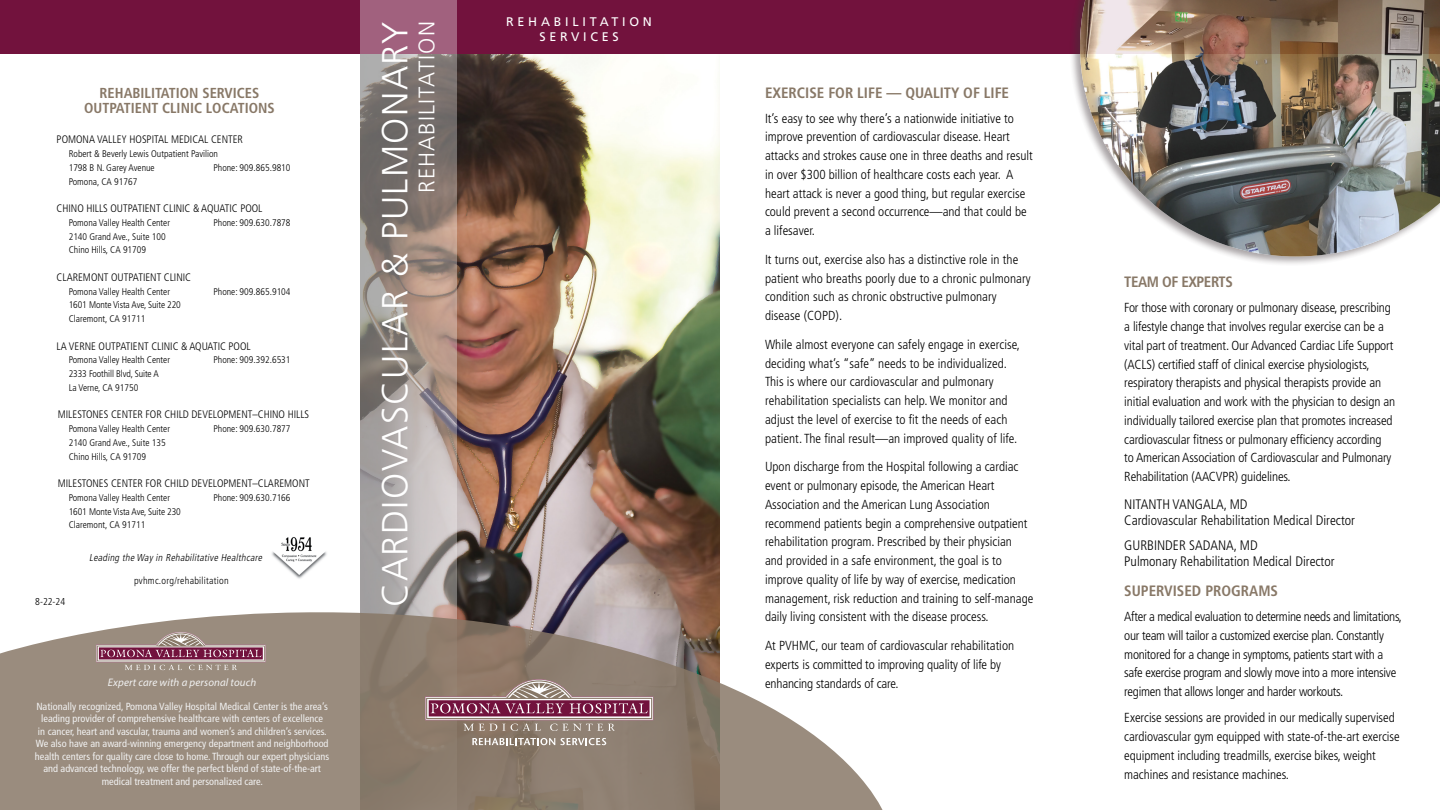
<style>
.page{position:relative;width:1440px;height:810px;background:#fff}
.page>*{position:absolute;margin:0;border:0;box-sizing:border-box;transform-origin:0 0}
.t1{font:300 36.25px "Frutiger";letter-spacing:.04em;color:#fff}
.t2{font:300 22.5px "Frutiger";letter-spacing:.05em;color:#fff}
.t3{font:700 condensed 15px "Frutiger";color:#887867}
.t4{font:700 condensed 15px "Frutiger";letter-spacing:-.03em;color:#887867}
.t5{font:700 condensed 14.5px/15.6px "Frutiger";color:#887867}
.t6{font:300 condensed 13.75px/16.2px "Frutiger";color:#000}
.t7{font:300 condensed 13.12px/18.8px "Frutiger";color:#000}
.t8{font:300 condensed 13.12px/18.8px "Frutiger";letter-spacing:-.025em;color:#000}
.t9{font:12.5px/15px "Frutiger";letter-spacing:.3em;color:#fff;text-align:center}
.t10{font:italic 11px "Myriad Pro";letter-spacing:.01em;color:#f1f1f1}
.t11{font:300 condensed 10.88px "Frutiger";color:#000}
.t12{font:condensed 10.25px/12.5px "Frutiger";color:#f1f1f1;text-align:center}
.t13{font:italic 300 condensed 10px "Frutiger";color:#000}
.t14{font:300 condensed 10px "Frutiger";letter-spacing:.025em;color:#000}
.t15{font:300 condensed 9.62px/13.8px "Frutiger";color:#000}
</style>
<div class="page">
<img style="left:456px;top:54px;width:264px;height:553px">
<div style="left:0;top:0;width:1440px;height:54px;background:#72123d"></div>
<svg style="left:360px;top:0;width:96px;height:607px;background:#9a8c8a"></svg>
<svg style="left:0;top:607px;width:883px;height:203px;fill:#9a8c7e"></svg>
<svg style="left:425px;top:679px;width:228px;height:52px;background:#997579"></svg>
<svg style="left:472px;top:738px;width:134px;height:7px"></svg>
<div style="left:1069px;top:0;width:371px;height:267px;background:#3e3236;opacity:.5"></div>
<img style="left:1080px;top:0;width:360px;height:256px">
<svg style="left:96px;top:632px;width:170px;height:38px;background:#9f7c81"></svg>
<img style="left:272px;top:537px;width:55px;height:42px">
<p class="t5" style="left:84px;top:85px;width:169px;text-indent:15px">REHABILITATION SERVICES<br>OUTPATI ENT CLINIC</p>
<p class="t5" style="left:206px;top:100px;width:40px">LOCATION</p>
<p class="t5" style="left:268px;top:100px;width:9px">S</p>
<p class="t11" style="left:57px;top:133px;width:13px">Pomona</p>
<p class="t11" style="left:97px;top:133px;width:11px">Valle</p>
<p class="t11" style="left:122px;top:133px;width:20px">y Hospital</p>
<p class="t11" style="left:171px;top:133px;width:14px">Medical</p>
<p class="t11" style="left:211px;top:133px;width:12px">Center</p>
<p class="t15" style="left:69px;top:147px;width:151px">Robert &amp; Beverly Lewis Outpatient Pavilion<br>1798 B N. Garey Avenue</p>
<p class="t15" style="left:213px;top:161px;width:79px">Phone: 909.865.9810</p>
<p class="t15" style="left:69px;top:174px;width:70px">Pomona, CA 91767</p>
<p class="t11" style="left:57px;top:202px;width:12px">Chino</p>
<p class="t11" style="left:86px;top:202px;width:11px">Hills</p>
<p class="t11" style="left:111px;top:202px;width:13px">Outpatient</p>
<p class="t11" style="left:163px;top:202px;width:6px">clinic</p>
<p class="t11" style="left:193px;top:202px;width:59px">&amp; AQUATIC Pool</p>
<p class="t15" style="left:69px;top:216px;width:103px">Pomona Valley Health Center</p>
<p class="t15" style="left:213px;top:216px;width:79px">Phone: 909.630.7878</p>
<p class="t15" style="left:69px;top:229px;width:99px">2140 Grand Ave., Suite 100<br>Chino Hills, CA 91709</p>
<p class="t11" style="left:57px;top:271px;width:13px">Claremont</p>
<p class="t11" style="left:111px;top:271px;width:13px">Outpatient</p>
<p class="t11" style="left:164px;top:271px;width:11px">Clinic</p>
<p class="t15" style="left:69px;top:284px;width:103px">Pomona Valley Health Center</p>
<p class="t15" style="left:213px;top:284px;width:79px">Phone: 909.865.9104</p>
<p class="t15" style="left:69px;top:298px;width:114px">1601 Monte Vista Ave, Suite 220<br>Claremont, CA 91711</p>
<p class="t11" style="left:57px;top:340px;width:55px">LA VERNE Outpatient</p>
<p class="t11" style="left:151px;top:340px;width:11px">Clinic</p>
<p class="t11" style="left:181px;top:340px;width:59px">&amp; AQUATIC Pool</p>
<p class="t15" style="left:69px;top:353px;width:103px">Pomona Valley Health Center</p>
<p class="t15" style="left:213px;top:353px;width:79px">Phone: 909.392.6531</p>
<p class="t15" style="left:69px;top:367px;width:91px">2333 Foothill Blvd, Suite A<br>La Verne, CA 91750</p>
<p class="t11" style="left:58px;top:408px;width:14px">Milestones</p>
<p class="t11" style="left:111px;top:408px;width:7px">center</p>
<p class="t11" style="left:146px;top:408px;width:7px">for</p>
<p class="t11" style="left:164px;top:408px;width:6px">child</p>
<p class="t11" style="left:192px;top:408px;width:7px">development</p>
<p class="t11" style="left:252px;top:408px;width:18px">–Chino</p>
<p class="t11" style="left:288px;top:408px;width:11px">Hills</p>
<p class="t15" style="left:69px;top:422px;width:103px">Pomona Valley Health Center</p>
<p class="t15" style="left:213px;top:422px;width:79px">Phone: 909.630.7877</p>
<p class="t15" style="left:69px;top:436px;width:99px">2140 Grand Ave., Suite 135<br>Chino Hills, CA 91709</p>
<p class="t11" style="left:58px;top:477px;width:14px">Milestones</p>
<p class="t11" style="left:111px;top:477px;width:7px">center</p>
<p class="t11" style="left:146px;top:477px;width:7px">for</p>
<p class="t11" style="left:164px;top:477px;width:6px">child</p>
<p class="t11" style="left:192px;top:477px;width:7px">development</p>
<p class="t11" style="left:252px;top:477px;width:59px">–CLAREMONT</p>
<p class="t15" style="left:69px;top:491px;width:103px">Pomona Valley Health Center</p>
<p class="t15" style="left:213px;top:491px;width:79px">Phone: 909.630.7166</p>
<p class="t15" style="left:69px;top:504px;width:114px">1601 Monte Vista Ave, Suite 230<br>Claremont, CA 91711</p>
<p class="t13" style="left:89px;top:552px;width:176px">Leading the Way in Rehabilitative Healthcare</p>
<p class="t14" style="left:35px;top:596px;width:31px">8-22-24</p>
<p class="t14" style="left:134px;top:575px;width:96px">pvhmc.org/rehabilitation</p>
<p class="t10" style="left:108px;top:675px;width:150px">Expert care with a personal touch</p>
<p class="t12" style="left:35px;top:700px;width:296px">Nationally recognized, Pomona Valley Hospital Medical Center is the area’s leading provider of comprehensive healthcare with centers of excellence<br>in cancer, heart and vascular, trauma and women’s and children’s services.<br>We also have an award-winning emergency department and neighborhood health centers for quality care close to home. Through our expert physicians and advanced technology, we offer the perfect blend of state-of-the-art medical treatment and personalized care.</p>
<h1 class="t1" style="left:374px;top:607px;width:587px;rotate:-90deg">Cardiovascular &amp; PULMONARY</h1>
<h2 class="t2" style="left:414px;top:193px;width:170px;rotate:-90deg">Rehabilitation</h2>
<p class="t9" style="left:506px;top:14px;width:147px">REHABILITATION<br>SERVICES</p>
<p class="t3" style="left:765px;top:84px;width:9px">EXER</p>
<p class="t3" style="left:797px;top:84px;width:206px">CISE FOR LIFE — QUALITY OF LIFE</p>
<p class="t7" style="left:765px;top:109px;width:269px">It’s easy to see why there’s a nationwide initiative to improve prevention of cardiovascular disease. Heart attacks and strokes cause one in three deaths and result in over $300 billion of healthcare costs each year. A heart attack is never a good thing, but regular exercise could prevent a second occurrence—and that could be a lifesaver.</p>
<p class="t7" style="left:765px;top:250px;width:267px">It turns out, exercise also has a distinctive role in the patient who breaths poorly due to a chronic pulmonary condition such as chronic obstructive pulmonary disease (COPD).</p>
<p class="t7" style="left:765px;top:335px;width:257px">While almost everyone can safely engage in exercise, deciding what’s “safe” needs to be individualized.<br>This is where our cardiovascular and pulmonary rehabilitation specialists can help. We monitor and adjust the level of exercise to fit the needs of each patient. The final result—an improved quality of life.</p>
<p class="t7" style="left:765px;top:458px;width:270px">Upon discharge from the Hospital following a cardiac event or pulmonary episode, the American Heart Association and the American Lung Association recommend patients begin a comprehensive outpatient rehabilitation program. Prescribed by their physician<br>and provided in a safe environment, the goal is to improve quality of life by way of exercise, medication management, risk reduction and training to self-manage daily living consistent with the disease process.</p>
<p class="t7" style="left:765px;top:636px;width:251px">At PVHMC, our team of cardiovascular rehabilitation experts is committed to improving quality of life by enhancing standards of care.</p>
<p class="t4" style="left:1124px;top:273px;width:110px">TEAM OF EXPERTS</p>
<p class="t7" style="left:1124px;top:299px;width:272px">For those with coronary or pulmonary disease, prescribing a lifestyle change that involves regular exercise can be a vital part of treatment. Our Advanced Cardiac Life Support (ACLS) certified staff of clinical exercise physiologists, respiratory therapists and physical therapists provide an initial evaluation and work with the physician to design an individually tailored exercise plan that promotes increased cardiovascular fitness or pulmonary efficiency according<br>to American Association of Cardiovascular and Pulmonary Rehabilitation (AACVPR) guidelines.</p>
<p class="t6" style="left:1124px;top:496px;width:232px">NITANTH VANGALA, MD<br>Cardiovascular Rehabilitation Medical Director</p>
<p class="t6" style="left:1124px;top:537px;width:212px">GURBINDER SADANA, MD<br>Pulmonary Rehabilitation Medical Director</p>
<p class="t3" style="left:1124px;top:582px;width:127px">SUPERVISED PROGRAMS</p>
<p class="t8" style="left:1124px;top:607px;width:279px">After a medical evaluation to determine needs and limitations, our team will tailor a customized exercise plan. Constantly monitored for a change in symptoms, patients start with a safe exercise program and slowly move into a more intensive regimen that allows longer and harder workouts.</p>
<p class="t7" style="left:1124px;top:709px;width:277px">Exercise sessions are provided in our medically supervised cardiovascular gym equipped with state-of-the-art exercise equipment including treadmills, exercise bikes, weight machines and resistance machines.</p>
</div>
